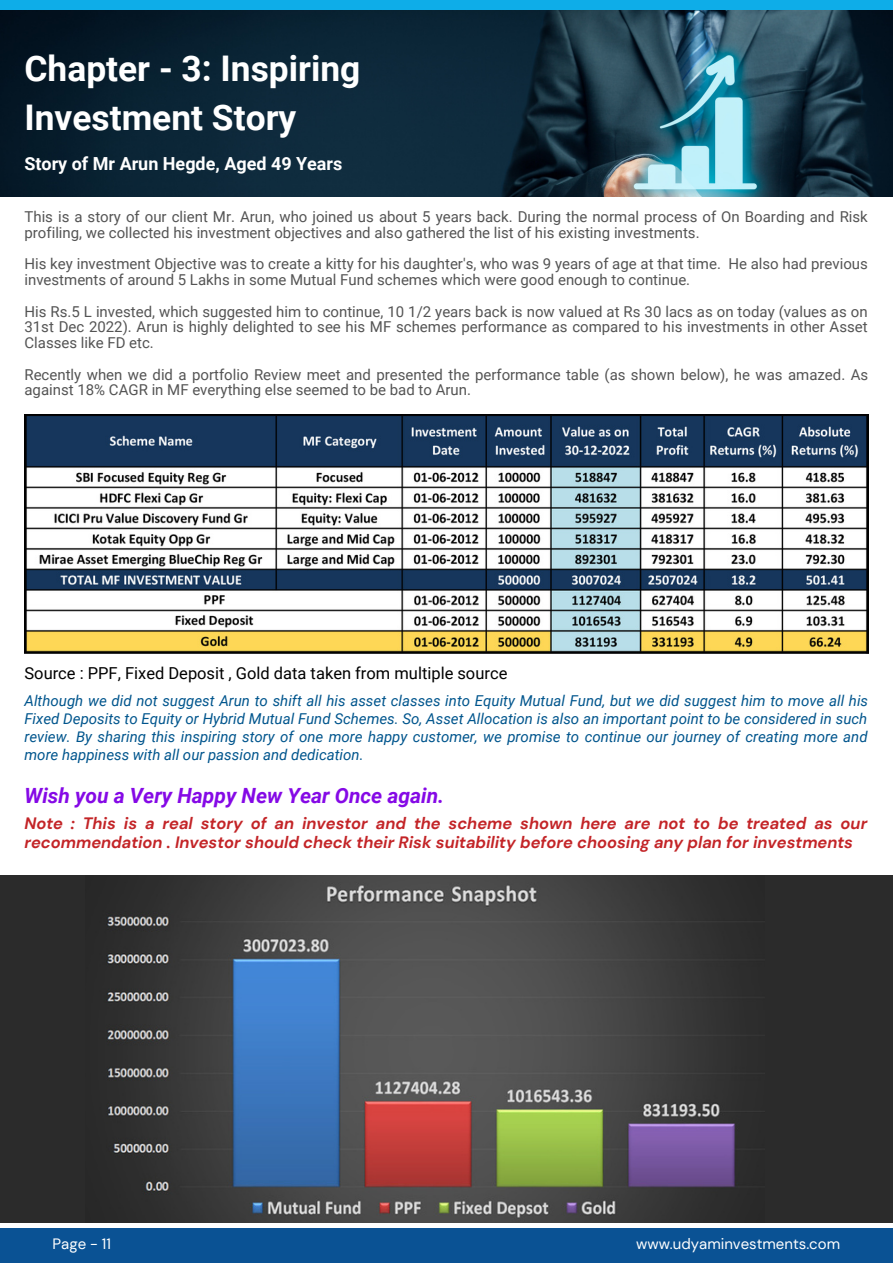
<style>
.page{position:relative;width:893px;height:1264px;background:#fff}
.page>*{position:absolute;margin:0;border:0;box-sizing:border-box;transform-origin:0 0}
.t1{font:700 35.4px/49.5px "Roboto";color:#fff}
.t2{font:italic 700 21px "Roboto";color:#8509e6}
.t3{font:700 18px "Roboto";color:#fff}
.t4{font:italic 700 16.5px/19px "DM Sans";color:#c32427}
.t5{font:16.5px "Roboto";color:#000}
.t6{font:15px/15.8px "Roboto";color:#545454}
.t7{font:italic 15px/18px "Roboto";color:#00558d;text-align:justify}
.t8{font:15px "DM Sans";color:#fff}
</style>
<div class="page">
<div style="left:0;top:1227px;width:892px;height:35px;background:#0a5294"></div>
<div style="left:0;top:0;width:892px;height:12px;background:#0eade8"></div>
<img style="left:0;top:11px;width:892px;height:185px">
<img style="left:24px;top:414px;width:844px;height:239px">
<div style="left:0;top:875px;width:892px;height:347px;background:#2b2b2b"></div>
<img style="left:107px;top:875px;width:654px;height:347px">
<p class="t1" style="left:24px;top:44px;width:337px">Chapter - 3: Inspiring<br>Investment Story</p>
<p class="t3" style="left:24px;top:153px;width:319px">Story of Mr Arun Hegde, Aged 49 Years</p>
<p class="t6" style="left:24px;top:209px;width:844px">This is a story of our client Mr. Arun, who joined us about 5 years back. During the normal process of On Boarding and Risk profiling, we collected his investment objectives and also gathered the list of his existing investments.</p>
<p class="t6" style="left:24px;top:256px;width:844px">His key investment Objective was to create a kitty for his daughter's, who was 9 years of age at that time. He also had previous investments of around 5 Lakhs in some Mutual Fund schemes which were good enough to continue.</p>
<p class="t6" style="left:24px;top:303px;width:844px;text-align:justify">His Rs.5 L invested, which suggested him to continue, 10 1/2 years back is now valued at Rs 30 lacs as on today (values as on 31st Dec 2022). Arun is highly delighted to see his MF schemes performance as compared to his investments in other Asset Classes like FD etc.</p>
<p class="t6" style="left:24px;top:366px;width:845px">Recently when we did a portfolio Review meet and presented the performance table (as shown below), he was amazed. As against 18% CAGR in MF everything else seemed to be bad to Arun.</p>
<p class="t5" style="left:24px;top:663px;width:484px">Source : PPF, Fixed Deposit , Gold data taken from multiple source</p>
<p class="t7" style="left:24px;top:692px;width:845px">Although we did not suggest Arun to shift all his asset classes into Equity Mutual Fund, but we did suggest him to move all his Fixed Deposits to Equity or Hybrid Mutual Fund Schemes. So, Asset Allocation is also an important point to be considered in such review. By sharing this inspiring story of one more happy customer, we promise to continue our journey of creating more and more happiness with all our passion and dedication.</p>
<p class="t2" style="left:24px;top:783px;width:421px">Wish you a Very Happy New Year Once again.</p>
<p class="t4" style="left:24px;top:813px;width:844px">Note : This is a real story of an investor and the scheme shown here are not to be treated as our recommendation . Investor should check their Risk suitability before choosing any plan for investments</p>
<p class="t8" style="left:53px;top:1234px;width:60px">Page - 11</p>
<p class="t8" style="left:636px;top:1234px;width:205px">www.udyaminvestments.com</p>
</div>
